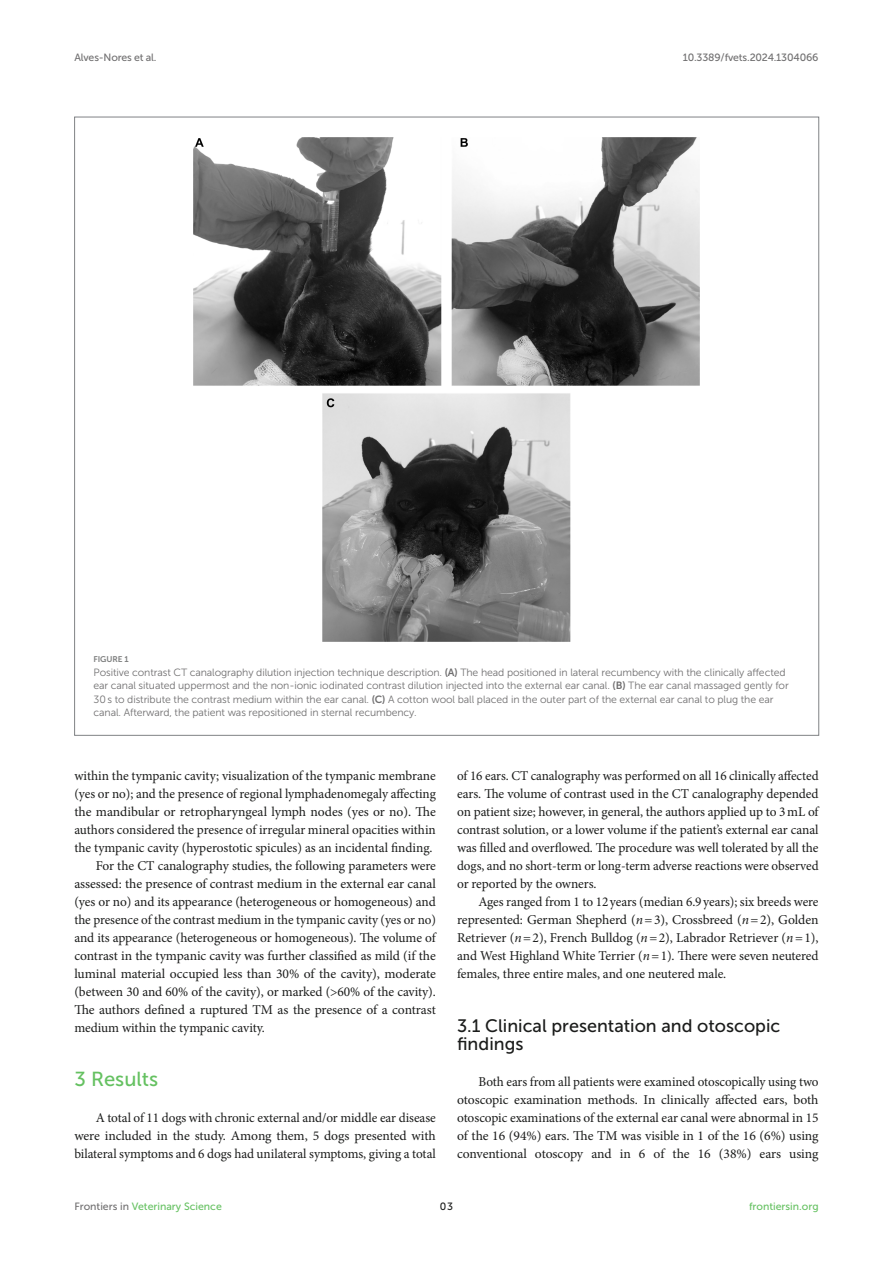
<style>
.page{position:relative;width:893px;height:1263px;background:#fff}
.page>*{position:absolute;margin:0;border:0;box-sizing:border-box;transform-origin:0 0}
.HEAD_1{font:20.25px "Museo Sans 500";color:#65c161}
.HEAD_2{font:18px/18px "Museo Sans 500";color:#1b1c1b}
.TEXT{font:13.5px/18px "Minion Pro";letter-spacing:-.005em;color:#1b1c1b;text-align:justify}
.TEXT_FLUSH{font:13.5px/18px "Minion Pro";letter-spacing:-.005em;color:#1b1c1b;text-align:justify}
.FIG_LEG{font:10.5px/13.5px "Museo Sans 300";letter-spacing:-.01em;color:#706f70}
.t1{font:10.5px "Museo Sans 500";color:#65c161}
.t2{font:10.5px "Museo Sans 500";letter-spacing:-.015em;color:#706f70}
.t3{font:10.5px "Museo Sans 500";color:#1b1c1b}
.FIG_HD{font:8.25px "Museo Sans 700";letter-spacing:-.01em;color:#7e7f7f}
.s1{font-family:"Museo Sans 700"}
.s2{font-style:italic}
.s3{color:#706f70}
</style>
<div class="page">
<img style="left:193px;top:137px;width:507px;height:505px">
<p class="t2" style="left:74px;top:51px;width:84px">Alves-Nores et al.</p>
<p class="t2" style="left:683px;top:51px;width:137px">10.3389/fvets.2024.1304066</p>
<p class="FIG_HD" style="left:94px;top:655px;width:37px">FIGURE 1</p>
<p class="FIG_LEG" style="left:94px;top:666px;width:697px">Positive contrast CT canalography dilution injection technique description. <span class="s1">(A)</span> The head positioned in lateral recumbency with the clinically affected ear canal situated uppermost and the non-ionic iodinated contrast dilution injected into the external ear canal. <span class="s1">(B)</span> The ear canal massaged gently for 30 s to distribute the contrast medium within the ear canal. <span class="s1">(C)</span> A cotton wool ball placed in the outer part of the external ear canal to plug the ear canal. Afterward, the patient was repositioned in sternal recumbency.</p>
<p class="TEXT" style="left:74px;top:767px;width:363px">within the tympanic cavity; visualization of the tympanic membrane (yes or no); and the presence of regional lymphadenomegaly affecting the mandibular or retropharyngeal lymph nodes (yes or no). The authors considered the presence of irregular mineral opacities within the tympanic cavity (hyperostotic spicules) as an incidental finding.</p>
<p class="TEXT" style="left:74px;top:857px;width:363px;text-indent:21px">For the CT canalography studies, the following parameters were assessed: the presence of contrast medium in the external ear canal (yes or no) and its appearance (heterogeneous or homogeneous) and the presence of the contrast medium in the tympanic cavity (yes or no) and its appearance (heterogeneous or homogeneous). The volume of contrast in the tympanic cavity was further classified as mild (if the luminal material occupied less than 30% of the cavity), moderate (between 30 and 60% of the cavity), or marked (&gt;60% of the cavity).<br>The authors defined a ruptured TM as the presence of a contrast medium within the tympanic cavity.</p>
<p class="HEAD_1" style="left:74px;top:1068px;width:85px">3 Results</p>
<p class="TEXT_FLUSH" style="left:74px;top:1109px;width:363px;text-indent:21px">A total of 11 dogs with chronic external and/or middle ear disease were included in the study. Among them, 5 dogs presented with bilateral symptoms and 6 dogs had unilateral symptoms, giving a total</p>
<p class="TEXT_FLUSH" style="left:457px;top:767px;width:363px">of 16 ears. CT canalography was performed on all 16 clinically affected ears. The volume of contrast used in the CT canalography depended on patient size; however, in general, the authors applied up to 3mL of contrast solution, or a lower volume if the patient’s external ear canal was filled and overflowed. The procedure was well tolerated by all the dogs, and no short-term or long-term adverse reactions were observed or reported by the owners.</p>
<p class="TEXT" style="left:457px;top:893px;width:363px;text-indent:21px">Ages ranged from 1 to 12years (median 6.9years); six breeds were represented: German Shepherd (<span class="s2">n</span>=3), Crossbreed (<span class="s2">n</span>=2), Golden Retriever (<span class="s2">n</span>=2), French Bulldog (<span class="s2">n</span>=2), Labrador Retriever (<span class="s2">n</span>=1), and West Highland White Terrier (<span class="s2">n</span>=1). There were seven neutered females, three entire males, and one neutered male.</p>
<p class="HEAD_2" style="left:457px;top:1017px;width:325px">3.1 Clinical presentation and otoscopic findings</p>
<p class="TEXT_FLUSH" style="left:457px;top:1073px;width:363px;text-indent:21px">Both ears from all patients were examined otoscopically using two otoscopic examination methods. In clinically affected ears, both otoscopic examinations of the external ear canal were abnormal in 15 of the 16 (94%) ears. The TM was visible in 1 of the 16 (6%) using conventional otoscopy and in 6 of the 16 (38%) ears using</p>
<p class="t1" style="left:74px;top:1200px;width:149px"><span class="s3">Frontiers in</span> Veterinary Science</p>
<p class="t3" style="left:440px;top:1200px;width:15px">03</p>
<p class="t1" style="left:749px;top:1200px;width:71px">frontiersin.org</p>
</div>
